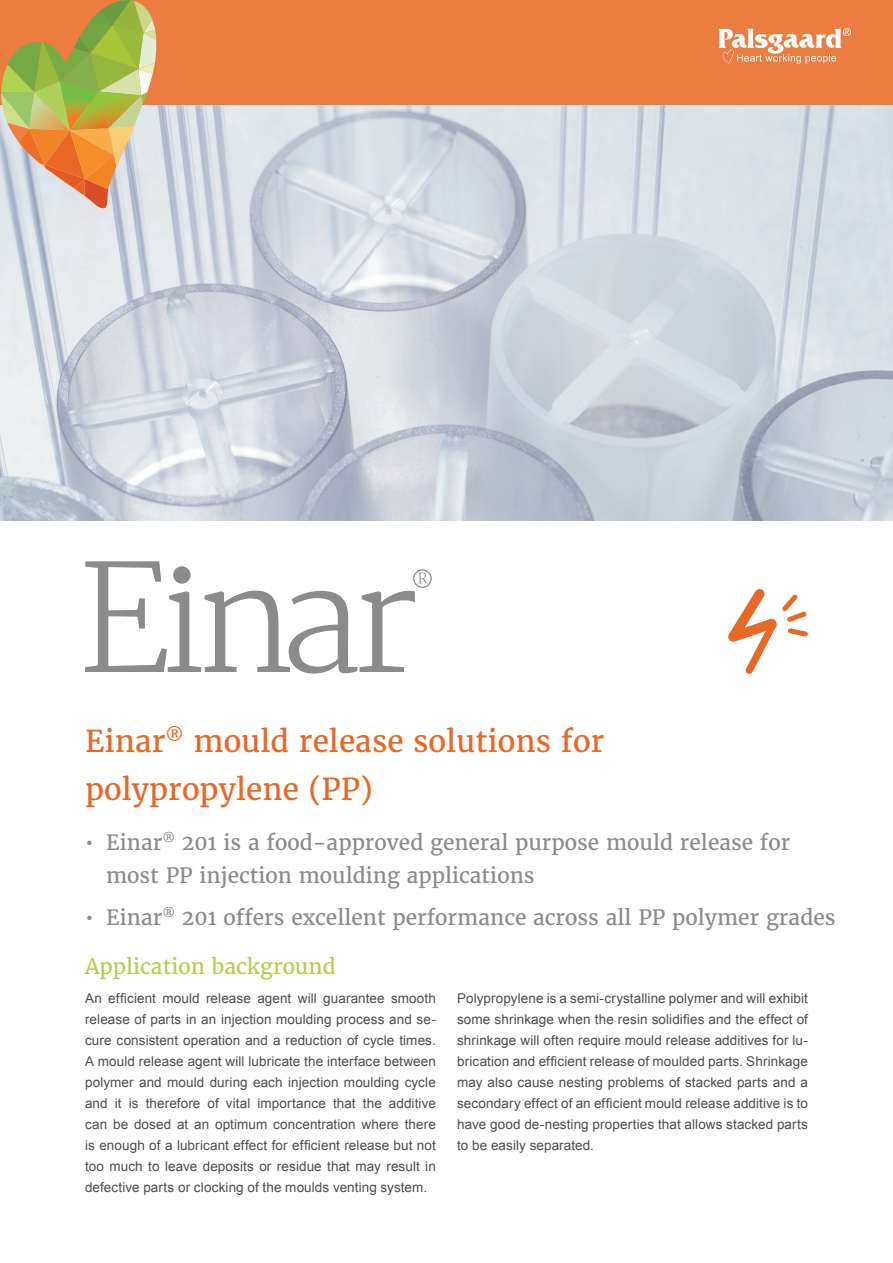
<style>
.page{position:relative;width:893px;height:1263px;background:#fff}
.page>*{position:absolute;margin:0;border:0;box-sizing:border-box;transform-origin:0 0}
.t1{font:30px/48px "Merriweather";color:#e86827}
.t2{font:21px/33px "Merriweather";color:#8b8b8c}
.t3{font:21px "Merriweather";color:#b5cc52}
.t4{font:13.5px/21px "Arial";letter-spacing:.005em;color:#4b4c4d;text-align:justify}
</style>
<div class="page">
<svg style="left:85px;top:561px;width:347px;height:112px"></svg>
<div style="left:0;top:0;width:893px;height:105px;background:#eb7d40"></div>
<svg style="left:718px;top:28px;width:133px;height:36px"></svg>
<img style="left:0;top:105px;width:893px;height:416px">
<svg style="left:728px;top:589px;width:80px;height:85px"></svg>
<svg style="left:1px;top:0;width:155px;height:208px"></svg>
<h1 class="t1" style="left:85px;top:718px;width:521px">Einar<sup>®</sup> mould release solutions for polypropylene (PP)</h1>
<h2 class="t2" style="left:106px;top:826px;width:686px;text-indent:-21px">• Einar<sup>®</sup> 201 is a food-approved general purpose mould release for most PP injection moulding applications</h2>
<h2 class="t2" style="left:85px;top:901px;width:752px">• Einar<sup>®</sup> 201 offers excellent performance across all PP polymer grades</h2>
<h2 class="t3" style="left:85px;top:953px;width:252px">Application background</h2>
<p class="t4" style="left:85px;top:988px;width:352px">An efficient mould release agent will guarantee smooth release of parts in an injection moulding process and se&shy;cure consistent operation and a reduction of cycle times.<br>A mould release agent will lubricate the interface between polymer and mould during each injection moulding cycle and it is therefore of vital importance that the additive can be dosed at an optimum concentration where there is enough of a lubricant effect for efficient release but not too much to leave deposits or residue that may result in defective parts or clocking of the moulds venting system.</p>
<p class="t4" style="left:457px;top:988px;width:352px">Polypropylene is a semi-crystalline polymer and will exhibit some shrinkage when the resin solidifies and the effect of shrinkage will often require mould release additives for lu&shy;brication and efficient release of moulded parts. Shrinkage may also cause nesting problems of stacked parts and a secondary effect of an efficient mould release additive is to have good de-nesting properties that allows stacked parts to be easily separated.</p>
</div>
